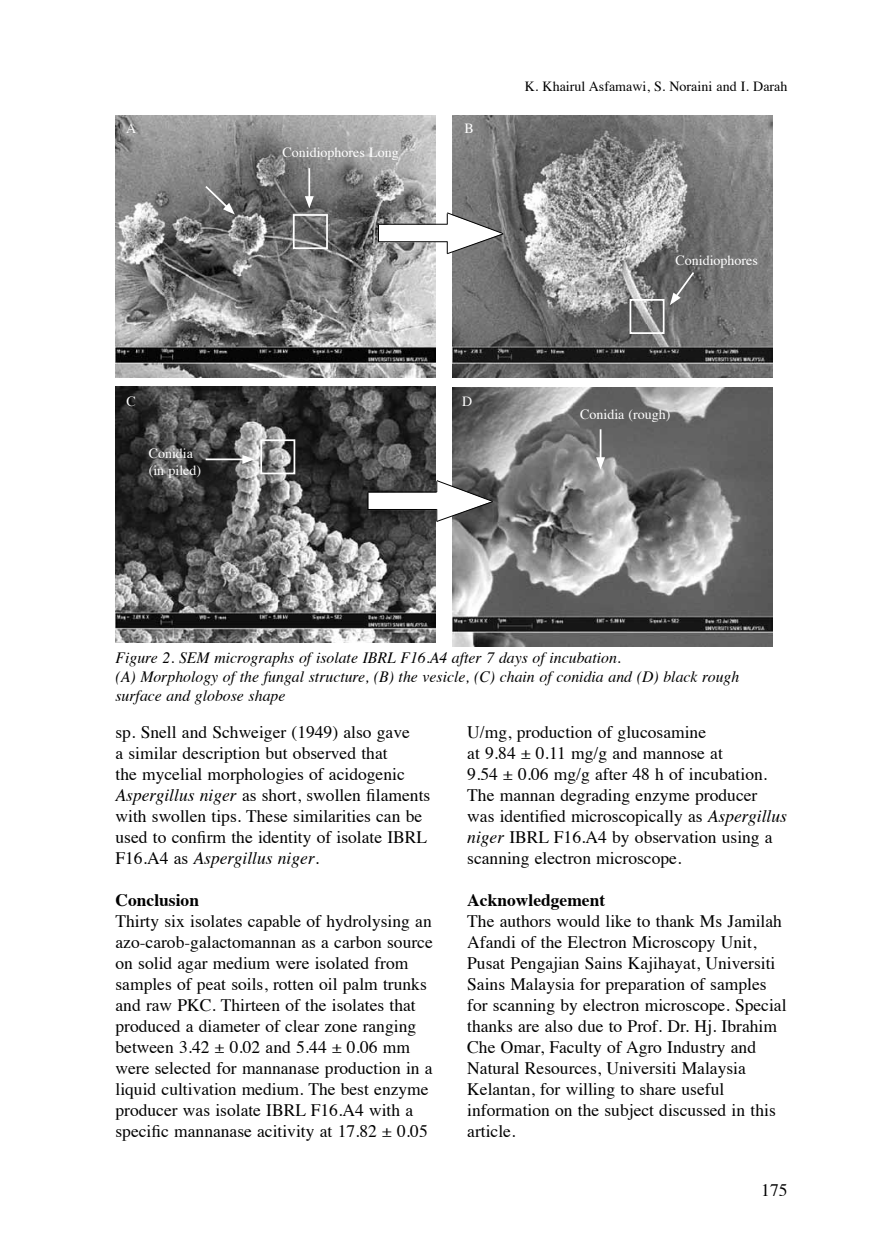
<style>
.page{position:relative;width:882px;height:1260px;background:#fff}
.page>*{position:absolute;margin:0;border:0;box-sizing:border-box;transform-origin:0 0}
.t1{font:17.5px/21px "Times";color:#000}
.t2{font:700 17.5px "Times";color:#000}
.t3{font:italic 15.75px/18.9px "Times";color:#000}
.t4{font:14px/16.8px "Times";color:#fff}
.t5{font:14px "Times";color:#000}
.s1{font-style:italic}
</style>
<div class="page">
<img style="left:116px;top:116px;width:320px;height:261px">
<img style="left:452px;top:116px;width:321px;height:261px">
<img style="left:116px;top:386px;width:320px;height:257px">
<img style="left:452px;top:388px;width:321px;height:258px">
<div style="left:293px;top:214px;width:35px;height:35px;border:2px solid #fff"></div>
<hr style="left:308px;top:168px;width:2px;height:31px;background:#fff">
<svg style="left:305px;top:196px;width:9px;height:12px"></svg>
<svg style="left:203px;top:184px;width:32px;height:31px"></svg>
<svg style="left:670px;top:270px;width:26px;height:35px"></svg>
<div style="left:630px;top:299px;width:35px;height:35px;border:2px solid #fff"></div>
<hr style="left:600px;top:429px;width:1px;height:31px;background:#fff">
<svg style="left:596px;top:457px;width:9px;height:13px"></svg>
<hr style="left:206px;top:459px;width:39px;height:1px;background:#fff">
<svg style="left:242px;top:455px;width:13px;height:9px"></svg>
<div style="left:260px;top:439px;width:35px;height:35px;border:2px solid #fff"></div>
<div style="left:368px;top:493px;width:92px;height:17px;background:#fff"></div>
<svg style="left:368px;top:493px;width:1px;height:16px"></svg>
<hr style="left:368px;top:509px;width:69px;height:1px;background:#000">
<hr style="left:368px;top:492px;width:69px;height:1px;background:#000">
<svg style="left:436px;top:479px;width:58px;height:44px"></svg>
<div style="left:379px;top:225px;width:91px;height:17px;background:#fff"></div>
<svg style="left:378px;top:225px;width:1px;height:16px"></svg>
<hr style="left:378px;top:241px;width:69px;height:1px;background:#000">
<hr style="left:378px;top:224px;width:70px;height:1px;background:#000">
<svg style="left:446px;top:212px;width:58px;height:43px"></svg>
<p class="t4" style="left:126px;top:119px;width:12px">A</p>
<p class="t4" style="left:464px;top:118px;width:11px">B</p>
<p class="t4" style="left:282px;top:142px;width:118px">Conidiophores Long</p>
<p class="t4" style="left:126px;top:392px;width:11px">C</p>
<p class="t4" style="left:462px;top:392px;width:12px">D</p>
<p class="t4" style="left:149px;top:444px;width:54px">Conidia (in piled)</p>
<p class="t5" style="left:525px;top:73px;width:264px">K. Khairul Asfamawi, S. Noraini and I. Darah</p>
<p class="t4" style="left:675px;top:251px;width:84px">Conidiophores</p>
<p class="t4" style="left:580px;top:404px;width:92px">Conidia (rough)</p>
<p class="t3" style="left:116px;top:647px;width:625px">Figure 2. SEM micrographs of isolate IBRL F16.A4 after 7 days of incubation.<br>(A) Morphology of the fungal structure, (B) the vesicle, (C) chain of conidia and (D) black rough surface and globose shape</p>
<p class="t1" style="left:116px;top:720px;width:316px">sp. Snell and Schweiger (1949) also gave<br>a similar description but observed that<br>the mycelial morphologies of acidogenic <span class="s1">Aspergillus niger</span> as short, swollen filaments with swollen tips. These similarities can be used to confirm the identity of isolate IBRL F16.A4 as <span class="s1">Aspergillus niger</span>.</p>
<p class="t2" style="left:116px;top:883px;width:85px">Conclusion</p>
<p class="t1" style="left:116px;top:909px;width:319px">Thirty six isolates capable of hydrolysing an azo-carob-galactomannan as a carbon source on solid agar medium were isolated from samples of peat soils, rotten oil palm trunks and raw PKC. Thirteen of the isolates that produced a diameter of clear zone ranging between 3.42 ± 0.02 and 5.44 ± 0.06 mm were selected for mannanase production in a liquid cultivation medium. The best enzyme producer was isolate IBRL F16.A4 with a specific mannanase acitivity at 17.82 ± 0.05</p>
<p class="t1" style="left:467px;top:720px;width:321px">U/mg, production of glucosamine<br>at 9.84 ± 0.11 mg/g and mannose at<br>9.54 ± 0.06 mg/g after 48 h of incubation.<br>The mannan degrading enzyme producer was identified microscopically as <span class="s1">Aspergillus niger</span> IBRL F16.A4 by observation using a scanning electron microscope.</p>
<p class="t2" style="left:467px;top:883px;width:140px">Acknowledgement</p>
<p class="t1" style="left:467px;top:909px;width:321px">The authors would like to thank Ms Jamilah Afandi of the Electron Microscopy Unit, Pusat Pengajian Sains Kajihayat, Universiti Sains Malaysia for preparation of samples for scanning by electron microscope. Special thanks are also due to Prof. Dr. Hj. Ibrahim Che Omar, Faculty of Agro Industry and Natural Resources, Universiti Malaysia Kelantan, for willing to share useful information on the subject discussed in this article.</p>
<p class="t1" style="left:761px;top:1179px;width:28px">175</p>
</div>
